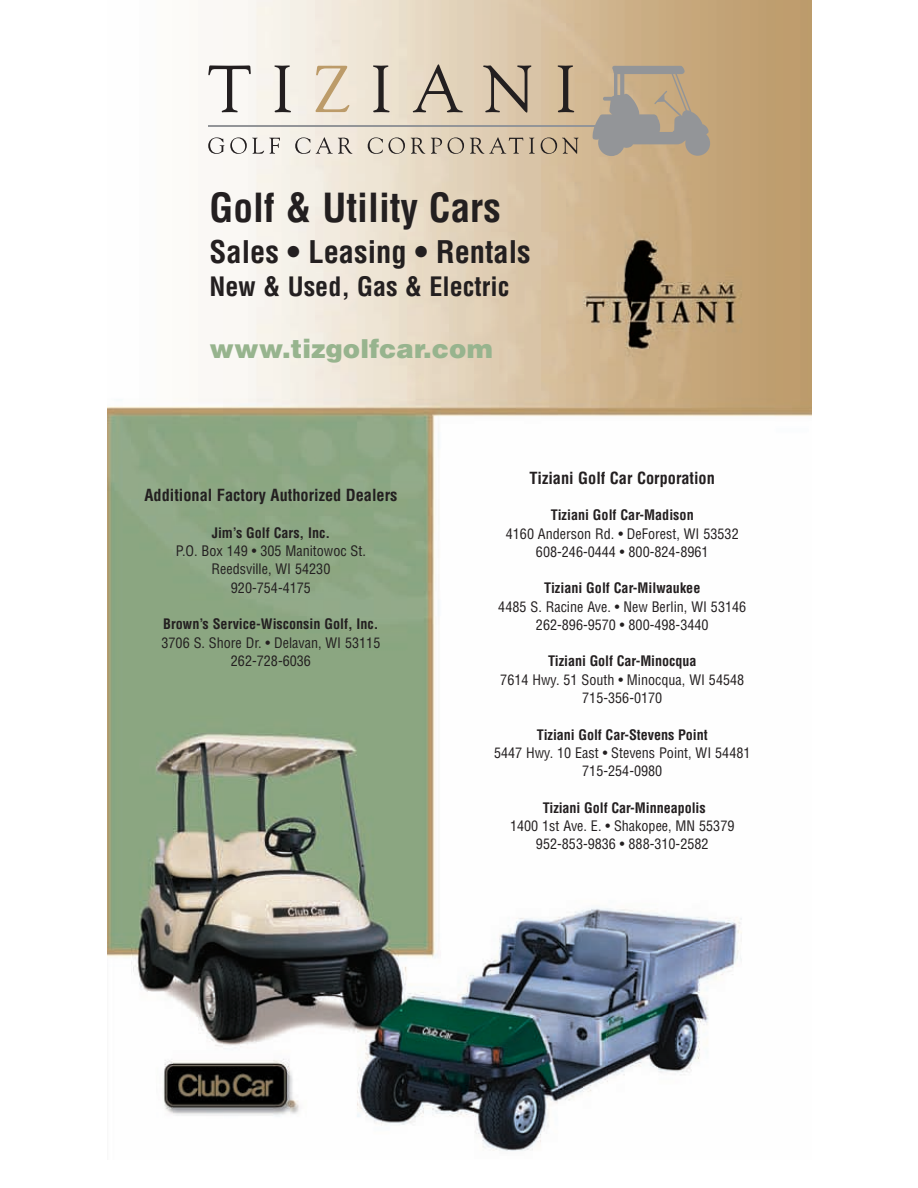
<style>
.page{position:relative;width:918px;height:1188px;background:#fff}
.page>*{position:absolute;margin:0;border:0;box-sizing:border-box;transform-origin:0 0}
.t1{font:700 condensed 39.15px "Helvetica";color:#231f20}
.t2{font:700 condensed 30.45px "Helvetica";color:#231f20}
.t3{font:700 condensed 26.1px "Helvetica";color:#231f20}
.t4{font:900 26.1px "Helvetica";color:#97b48e}
.t5{font:700 condensed 16.35px "Helvetica";color:#231f20}
.t6{font:condensed 14.1px/18.3px "Helvetica";color:#231f20;text-align:center}
.t7{font:700 condensed 14.1px "Helvetica";color:#231f20}
</style>
<div class="page">
<img style="left:107px;top:0;width:704px;height:1151px">
<hr style="left:208px;top:125px;width:421px;height:1px;background:#939598">
<svg style="left:208px;top:65px;width:43px;height:47px"></svg>
<svg style="left:274px;top:65px;width:17px;height:47px"></svg>
<svg style="left:316px;top:66px;width:34px;height:46px;background:#e2d3bc"></svg>
<svg style="left:373px;top:65px;width:17px;height:47px"></svg>
<svg style="left:413px;top:64px;width:50px;height:49px;background:#c0b3a1"></svg>
<svg style="left:483px;top:65px;width:48px;height:48px;background:#ad9d89"></svg>
<svg style="left:558px;top:65px;width:16px;height:47px"></svg>
<svg style="left:208px;top:137px;width:16px;height:17px"></svg>
<svg style="left:230px;top:137px;width:50px;height:17px"></svg>
<svg style="left:295px;top:137px;width:58px;height:17px"></svg>
<svg style="left:368px;top:137px;width:37px;height:17px"></svg>
<svg style="left:411px;top:137px;width:14px;height:17px"></svg>
<svg style="left:431px;top:137px;width:11px;height:17px"></svg>
<svg style="left:448px;top:137px;width:16px;height:17px"></svg>
<svg style="left:470px;top:137px;width:53px;height:17px"></svg>
<svg style="left:529px;top:138px;width:6px;height:16px"></svg>
<svg style="left:541px;top:137px;width:38px;height:17px"></svg>
<svg style="left:592px;top:66px;width:118px;height:90px;background:#b0a18d"></svg>
<h1 class="t1" style="left:210px;top:186px;width:293px">Golf &amp; Utility Cars</h1>
<h2 class="t2" style="left:210px;top:235px;width:323px">Sales • Leasing • Rentals</h2>
<h3 class="t3" style="left:210px;top:272px;width:301px">New &amp; Used, Gas &amp; Electric</h3>
<h3 class="t4" style="left:210px;top:334px;width:285px">www.tizgolfcar.com</h3>
<p class="t5" style="left:144px;top:486px;width:255px">Additional Factory Authorized Dealers</p>
<p class="t7" style="left:212px;top:525px;width:120px">Jim’s Golf Cars, Inc.</p>
<p class="t6" style="left:176px;top:542px;width:191px">P.O. Box 149 • 305 Manitowoc St.<br>Reedsville, WI 54230<br>920-754-4175</p>
<p class="t7" style="left:163px;top:616px;width:217px">Brown’s Service-Wisconsin Golf, Inc.</p>
<p class="t6" style="left:162px;top:634px;width:220px">3706 S. Shore Dr. • Delavan, WI 53115<br>262-728-6036</p>
<p class="t5" style="left:530px;top:468px;width:187px">Tiziani Golf Car Corporation</p>
<p class="t7" style="left:551px;top:507px;width:144px">Tiziani Golf Car-Madison</p>
<p class="t6" style="left:506px;top:524px;width:234px">4160 Anderson Rd. • DeForest, WI 53532<br>608-246-0444 • 800-824-8961</p>
<p class="t7" style="left:544px;top:580px;width:158px">Tiziani Golf Car-Milwaukee</p>
<p class="t6" style="left:498px;top:598px;width:249px">4485 S. Racine Ave. • New Berlin, WI 53146<br>262-896-9570 • 800-498-3440</p>
<p class="t7" style="left:548px;top:653px;width:150px">Tiziani Golf Car-Minocqua</p>
<p class="t6" style="left:500px;top:671px;width:245px">7614 Hwy. 51 South • Minocqua, WI 54548<br>715-356-0170</p>
<p class="t7" style="left:537px;top:726px;width:172px">Tiziani Golf Car-Stevens Point</p>
<p class="t6" style="left:494px;top:744px;width:258px">5447 Hwy. 10 East • Stevens Point, WI 54481<br>715-254-0980</p>
<p class="t7" style="left:543px;top:800px;width:164px">Tiziani Golf Car-Minneapolis</p>
<p class="t6" style="left:510px;top:817px;width:226px">1400 1st Ave. E. • Shakopee, MN 55379<br>952-853-9836 • 888-310-2582</p>
</div>
